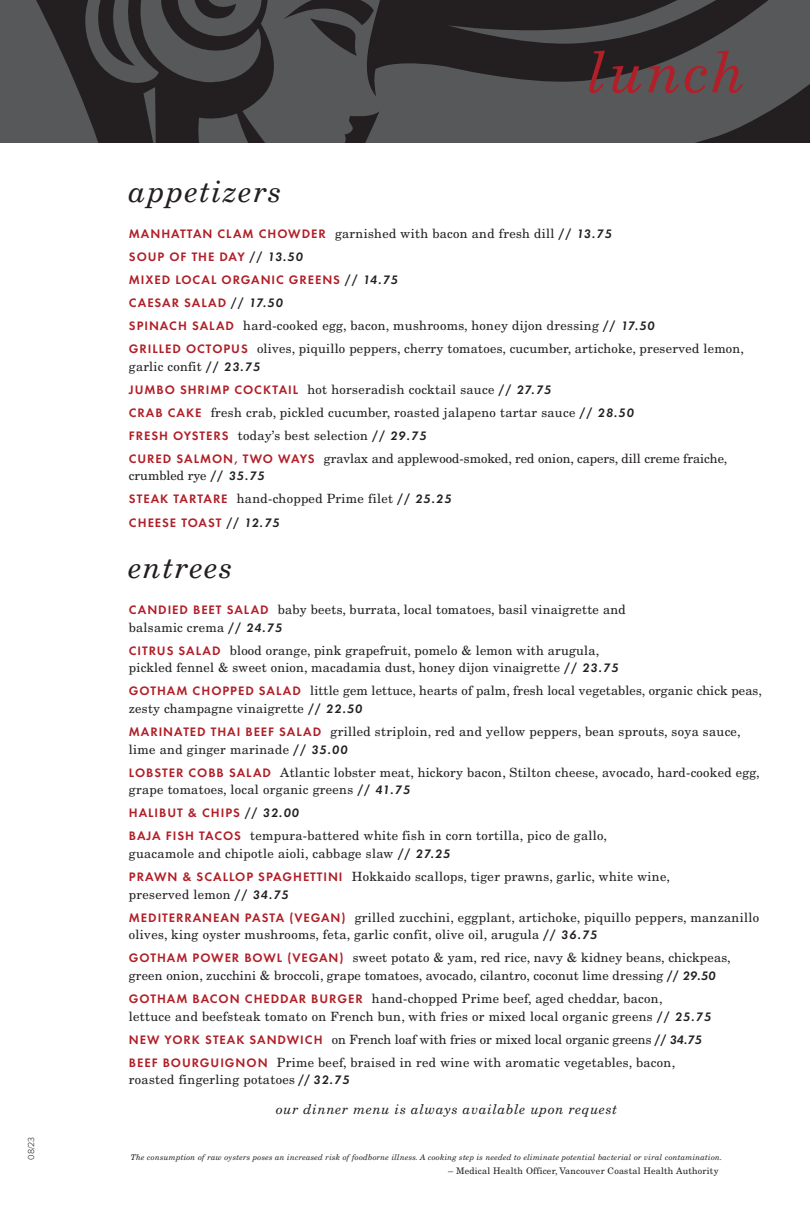
<style>
.page{position:relative;width:810px;height:1215px;background:#fff}
.page>*{position:absolute;margin:0;border:0;box-sizing:border-box;transform-origin:0 0}
.gotham-menu-subhead1{font:italic 30px "New Century Schlbk LT Std";letter-spacing:.05em;color:#231f20}
.gotham-menu-subhead1-2{font:italic 13.5px "New Century Schlbk LT Std";letter-spacing:.05em;color:#231f20}
.t1{font:12.75px/17.7px "New Century Schlbk LT Std";letter-spacing:.025em;color:#231f20}
.t2{font:12.75px/17.7px "New Century Schlbk LT Std";color:#231f20}
.t3{font:600 12.75px "Futura T";letter-spacing:.075em;color:#b11f28}
.gotham-menu-subhead1-3{font:9px "New Century Schlbk LT Std";letter-spacing:.025em;color:#231f20}
.t4{font:300 9px "Proxima Nova";color:#231f20}
.gotham-menu-subhead1-4{font:italic 7.8px "New Century Schlbk LT Std";letter-spacing:.025em;color:#231f20}
.s1{font-family:"Futura T";font-weight:600;color:#b11f28}
.s2{font-family:"Futura T";font-weight:600}
.s3{font-family:"Futura T";font-weight:600;font-style:italic}
.s4{color:#231f20}
.s5{font-style:italic;color:#231f20}
</style>
<div class="page">
<svg style="left:0;top:0;width:810px;height:143px;fill:#57585a"></svg>
<svg style="left:447px;top:0;width:296px;height:93px"></svg>
<p class="t4" style="left:27px;top:1160px;width:25px;rotate:-90deg">08/23</p>
<p class="gotham-menu-subhead1" style="left:129px;top:174px;width:154px">appetizers</p>
<p class="t1" style="left:129px;top:225px;width:484px"><span class="s1">MANHATTAN CLAM CHOWDER</span> garnished with bacon and fresh dill <span class="s2">//</span> <span class="s3">13.75</span></p>
<p class="t3" style="left:129px;top:249px;width:176px">SOUP OF THE DAY <span class="s4">//</span> <span class="s5">13.50</span></p>
<p class="t3" style="left:129px;top:272px;width:271px">MIXED LOCAL ORGANIC GREENS <span class="s4">//</span> <span class="s5">14.75</span></p>
<p class="t3" style="left:129px;top:295px;width:156px">CAESAR SALAD <span class="s4">//</span> <span class="s5">17.50</span></p>
<p class="t1" style="left:129px;top:317px;width:527px"><span class="s1">SPINACH SALAD</span> hard-cooked egg, bacon, mushrooms, honey dijon dressing <span class="s2">//</span> <span class="s3">17.50</span></p>
<p class="t1" style="left:129px;top:340px;width:617px"><span class="s1">GRILLED OCTOPUS</span> olives, piquillo peppers, cherry tomatoes, cucumber, artichoke, preserved lemon, garlic confit <span class="s2">//</span> <span class="s3">23.75</span></p>
<p class="t1" style="left:129px;top:380px;width:424px"><span class="s1">JUMBO SHRIMP COCKTAIL</span> hot horseradish cocktail sauce <span class="s2">//</span> <span class="s3">27.75</span></p>
<p class="t1" style="left:129px;top:403px;width:507px"><span class="s1">CRAB CAKE</span> fresh crab, pickled cucumber, roasted jalapeno tartar sauce <span class="s2">//</span> <span class="s3">28.50</span></p>
<p class="t1" style="left:129px;top:426px;width:299px"><span class="s1">FRESH OYSTERS</span> today’s best selection <span class="s2">//</span> <span class="s3">29.75</span></p>
<p class="t2" style="left:129px;top:449px;width:600px"><span class="s1">CURED SALMON, TWO WAYS</span> gravlax and applewood-smoked, red onion, capers, dill creme fraiche, crumbled rye <span class="s2">//</span> <span class="s3">35.75</span></p>
<p class="t1" style="left:129px;top:490px;width:324px"><span class="s1">STEAK TARTARE</span> hand-chopped Prime filet <span class="s2">//</span> <span class="s3">25.25</span></p>
<p class="t3" style="left:129px;top:515px;width:152px">CHEESE TOAST <span class="s4">//</span> <span class="s5">12.75</span></p>
<p class="gotham-menu-subhead1" style="left:129px;top:550px;width:105px">entrees</p>
<p class="t1" style="left:129px;top:601px;width:498px"><span class="s1">CANDIED BEET SALAD</span> baby beets, burrata, local tomatoes, basil vinaigrette and balsamic crema <span class="s2">//</span> <span class="s3">24.75</span></p>
<p class="t1" style="left:129px;top:641px;width:491px"><span class="s1">CITRUS SALAD</span> blood orange, pink grapefruit, pomelo &amp; lemon with arugula, pickled fennel &amp; sweet onion, macadamia dust, honey dijon vinaigrette <span class="s2">//</span> <span class="s3">23.75</span></p>
<p class="t1" style="left:129px;top:682px;width:634px"><span class="s1">GOTHAM CHOPPED SALAD</span> little gem lettuce, hearts of palm, fresh local vegetables, organic chick peas, zesty champagne vinaigrette <span class="s2">//</span> <span class="s3">22.50</span></p>
<p class="t1" style="left:129px;top:723px;width:613px"><span class="s1">MARINATED THAI BEEF SALAD</span> grilled striploin, red and yellow peppers, bean sprouts, soya sauce, lime and ginger marinade <span class="s2">//</span> <span class="s3">35.00</span></p>
<p class="t1" style="left:129px;top:763px;width:632px"><span class="s1">LOBSTER COBB SALAD</span> Atlantic lobster meat, hickory bacon, Stilton cheese, avocado, hard‑cooked egg, grape tomatoes, local organic greens <span class="s2">//</span> <span class="s3">41.75</span></p>
<p class="t3" style="left:129px;top:805px;width:172px">HALIBUT &amp; CHIPS <span class="s4">//</span> <span class="s5">32.00</span></p>
<p class="t1" style="left:129px;top:827px;width:480px"><span class="s1">BAJA FISH TACOS</span> tempura-battered white fish in corn tortilla, pico de gallo, guacamole and chipotle aioli, cabbage slaw <span class="s2">//</span> <span class="s3">27.25</span></p>
<p class="t1" style="left:129px;top:868px;width:543px"><span class="s1">PRAWN &amp; SCALLOP SPAGHETTINI</span> Hokkaido scallops, tiger prawns, garlic, white wine, preserved lemon <span class="s2">//</span> <span class="s3">34.75</span></p>
<p class="t1" style="left:129px;top:908px;width:632px"><span class="s1">MEDITERRANEAN PASTA (VEGAN)</span> grilled zucchini, eggplant, artichoke, piquillo peppers, manzanillo olives, king oyster mushrooms, feta, garlic confit, olive oil, arugula <span class="s2">//</span> <span class="s3">36.75</span></p>
<p class="t1" style="left:129px;top:949px;width:603px"><span class="s1">GOTHAM POWER BOWL (VEGAN)</span> sweet potato &amp; yam, red rice, navy &amp; kidney beans, chickpeas, green onion, zucchini &amp; broccoli, grape tomatoes, avocado, cilantro, coconut lime dressing <span class="s2">//</span> <span class="s3">29.50</span></p>
<p class="t1" style="left:129px;top:990px;width:584px"><span class="s1">GOTHAM BACON CHEDDAR BURGER</span> hand-chopped Prime beef, aged cheddar, bacon,<br>lettuce and beefsteak tomato on French bun, with fries or mixed local organic greens <span class="s2">//</span> <span class="s3">25.75</span></p>
<p class="t2" style="left:129px;top:1030px;width:575px"><span class="s1">NEW YORK STEAK SANDWICH</span> on French loaf with fries or mixed local organic greens <span class="s2">//</span> <span class="s3">34.75</span></p>
<p class="t1" style="left:129px;top:1053px;width:548px"><span class="s1">BEEF BOURGUIGNON</span> Prime beef, braised in red wine with aromatic vegetables, bacon, roasted fingerling potatoes <span class="s2">//</span> <span class="s3">32.75</span></p>
<p class="gotham-menu-subhead1-2" style="left:276px;top:1101px;width:343px">our dinner menu is always available upon request</p>
<p class="gotham-menu-subhead1-4" style="left:131px;top:1152px;width:593px">The consumption of raw oysters poses an increased risk of foodborne illness. A cooking step is needed to eliminate potential bacterial or viral contamination.</p>
<p class="gotham-menu-subhead1-3" style="left:448px;top:1165px;width:272px">– Medical Health Officer, Vancouver Coastal Health Authority</p>
</div>
